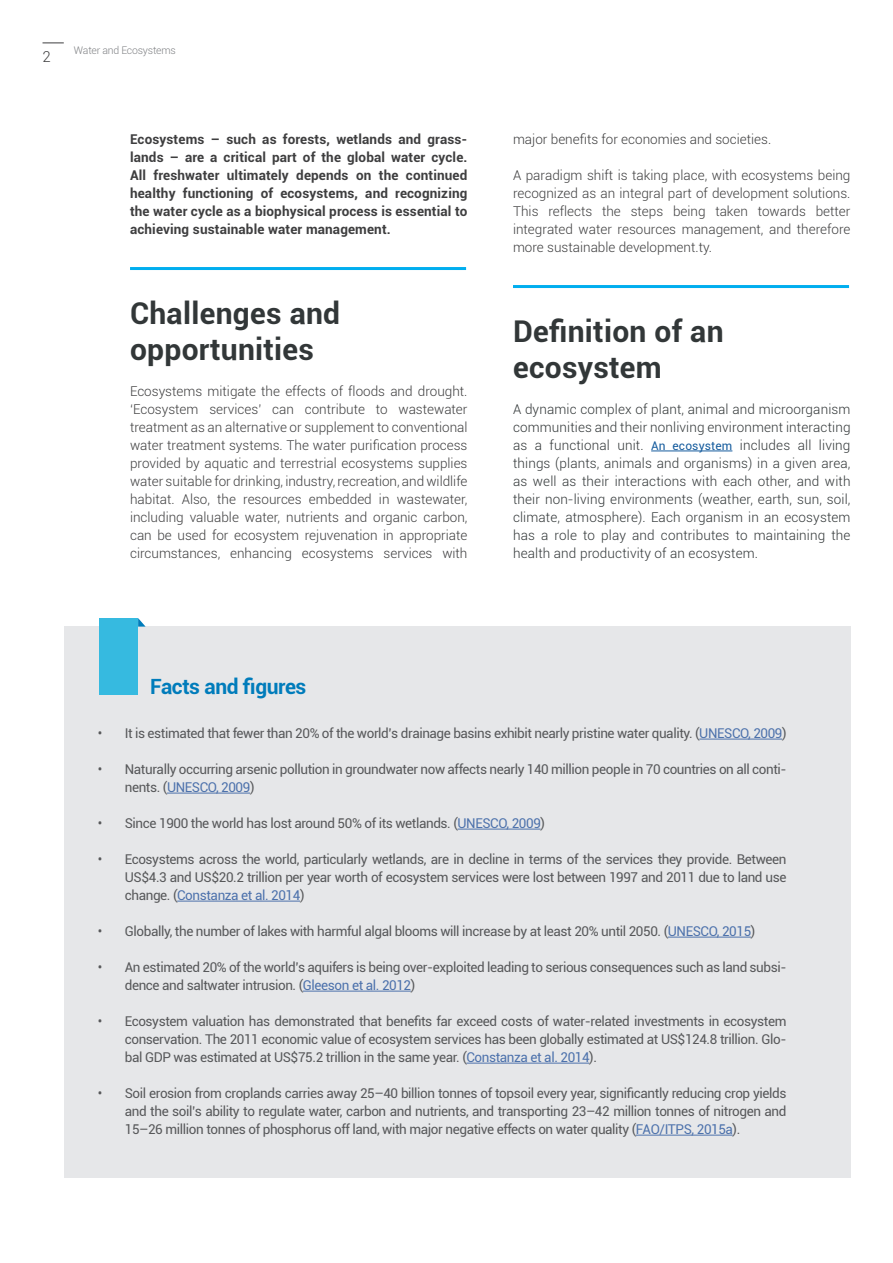
<style>
.page{position:relative;width:893px;height:1263px;background:#fff}
.page>*{position:absolute;margin:0;border:0;box-sizing:border-box;transform-origin:0 0}
.Title_1{font:700 30px/36px "Roboto";letter-spacing:.01em;color:#323738}
.Box_title_2{font:700 21px "Roboto";letter-spacing:-.02em;color:#007cbb}
.t1{font:300 15px "Roboto";color:#3e3e3f}
.t2{font:13.5px/18px "Roboto";letter-spacing:-.03em;color:#57585a;text-align:justify}
.txt_courant_paragrap{font:300 13.5px/18px "Roboto";color:#3e3e3f;text-align:justify}
.txt_courant_paragrap-2{font:300 13.5px/18px "Roboto";letter-spacing:.01em;color:#323738;text-align:justify}
.txt_courant_paragrap-3{font:700 13.5px/18px "Roboto";letter-spacing:.01em;color:#3e3e3f;text-align:justify}
.title_2{font:300 10.5px "Roboto";letter-spacing:-.02em;color:#808285}
.s1{font-weight:400;font-size:12px;color:#175d9e}
.s2{color:#4d72ac}
</style>
<div class="page">
<svg style="left:43px;top:43px;width:21px;height:1px"></svg>
<hr style="left:130px;top:267px;width:336px;height:3px;background:#00aeef">
<hr style="left:651px;top:451px;width:81px;height:1px;background:#175d9e">
<hr style="left:513px;top:285px;width:336px;height:3px;background:#00aeef">
<div style="left:64px;top:627px;width:786px;height:551px;background:#e6e7e9"></div>
<hr style="left:699px;top:739px;width:83px;height:1px;background:#4d72ac">
<hr style="left:167px;top:793px;width:83px;height:1px;background:#4d72ac">
<hr style="left:458px;top:829px;width:83px;height:1px;background:#4d72ac">
<hr style="left:177px;top:901px;width:123px;height:1px;background:#4d72ac">
<hr style="left:668px;top:937px;width:83px;height:1px;background:#4d72ac">
<hr style="left:303px;top:991px;width:108px;height:1px;background:#4d72ac">
<hr style="left:466px;top:1063px;width:123px;height:1px;background:#4d72ac">
<hr style="left:636px;top:1135px;width:97px;height:1px;background:#4d72ac">
<div style="left:100px;top:618px;width:38px;height:76px;background:#36bae0"></div>
<svg style="left:138px;top:618px;width:8px;height:9px"></svg>
<p class="t1" style="left:43px;top:46px;width:10px">2</p>
<p class="title_2" style="left:74px;top:43px;width:103px">Water and Ecosystems</p>
<p class="txt_courant_paragrap-3" style="left:130px;top:130px;width:339px">Ecosystems – such as forests, wetlands and grass&shy;lands – are a critical part of the global water cycle.<br>All freshwater ultimately depends on the continued healthy functioning of ecosystems, and recognizing the water cycle as a biophysical process is essential to achieving sustainable water management.</p>
<p class="Title_1" style="left:130px;top:294px;width:212px">Challenges and opportunities</p>
<p class="txt_courant_paragrap" style="left:130px;top:382px;width:339px">Ecosystems mitigate the effects of floods and drought. ‘Ecosystem services’ can contribute to wastewater treatment as an alternative or supplement to conventional water treatment systems. The water purification process provided by aquatic and terrestrial ecosystems supplies water suitable for drinking, industry, recreation, and wildlife habitat. Also, the resources embedded in wastewater, including valuable water, nutrients and organic carbon, can be used for ecosystem rejuvenation in appropriate circumstances, enhancing ecosystems services with</p>
<p class="txt_courant_paragrap" style="left:513px;top:130px;width:260px">major benefits for economies and societies.</p>
<p class="txt_courant_paragrap" style="left:513px;top:166px;width:339px">A paradigm shift is taking place, with ecosystems being recognized as an integral part of development solutions.<br>This reflects the steps being taken towards better integrated water resources management, and therefore more sustainable development.ty.</p>
<p class="Title_1" style="left:513px;top:312px;width:212px">Definition of an ecosystem</p>
<p class="txt_courant_paragrap-2" style="left:513px;top:400px;width:339px">A dynamic complex of plant, animal and microorganism communities and their nonliving environment interacting as a functional unit. <span class="s1">An ecosystem</span> includes all living things (plants, animals and organisms) in a given area, as well as their interactions with each other, and with their non-living environments (weather, earth, sun, soil, climate, atmosphere). Each organism in an ecosystem has a role to play and contributes to maintaining the health and productivity of an ecosystem.</p>
<p class="Box_title_2" style="left:150px;top:672px;width:158px">Facts and figures</p>
<p class="t2" style="left:98px;top:724px;width:690px">• It is estimated that fewer than 20% of the world’s drainage basins exhibit nearly pristine water quality. (<span class="s2">UNESCO, 2009</span>)</p>
<p class="t2" style="left:125px;top:760px;width:663px;text-indent:-27px">• Naturally occurring arsenic pollution in groundwater now affects nearly 140 million people in 70 countries on all conti&shy;nents. (<span class="s2">UNESCO, 2009</span>)</p>
<p class="t2" style="left:98px;top:814px;width:449px">• Since 1900 the world has lost around 50% of its wetlands. (<span class="s2">UNESCO, 2009</span>)</p>
<p class="t2" style="left:125px;top:850px;width:663px;text-indent:-27px">• Ecosystems across the world, particularly wetlands, are in decline in terms of the services they provide. Between US$4.3 and US$20.2 trillion per year worth of ecosystem services were lost between 1997 and 2011 due to land use change. (<span class="s2">Constanza et al. 2014</span>)</p>
<p class="t2" style="left:98px;top:922px;width:659px">• Globally, the number of lakes with harmful algal blooms will increase by at least 20% until 2050. (<span class="s2">UNESCO, 2015</span>)</p>
<p class="t2" style="left:125px;top:958px;width:663px;text-indent:-27px">• An estimated 20% of the world’s aquifers is being over-exploited leading to serious consequences such as land subsi&shy;dence and saltwater intrusion. (<span class="s2">Gleeson et al. 2012</span>)</p>
<p class="t2" style="left:125px;top:1012px;width:663px;text-indent:-27px">• Ecosystem valuation has demonstrated that benefits far exceed costs of water-related investments in ecosystem conservation. The 2011 economic value of ecosystem services has been globally estimated at US$124.8 trillion. Glo&shy;bal GDP was estimated at US$75.2 trillion in the same year. (<span class="s2">Constanza et al. 2014</span>).</p>
<p class="t2" style="left:125px;top:1084px;width:663px;text-indent:-27px">• Soil erosion from croplands carries away 25–40 billion tonnes of topsoil every year, significantly reducing crop yields and the soil’s ability to regulate water, carbon and nutrients, and transporting 23–42 million tonnes of nitrogen and 15–26 million tonnes of phosphorus off land, with major negative effects on water quality (<span class="s2">FAO/ITPS, 2015a</span>).</p>
</div>
